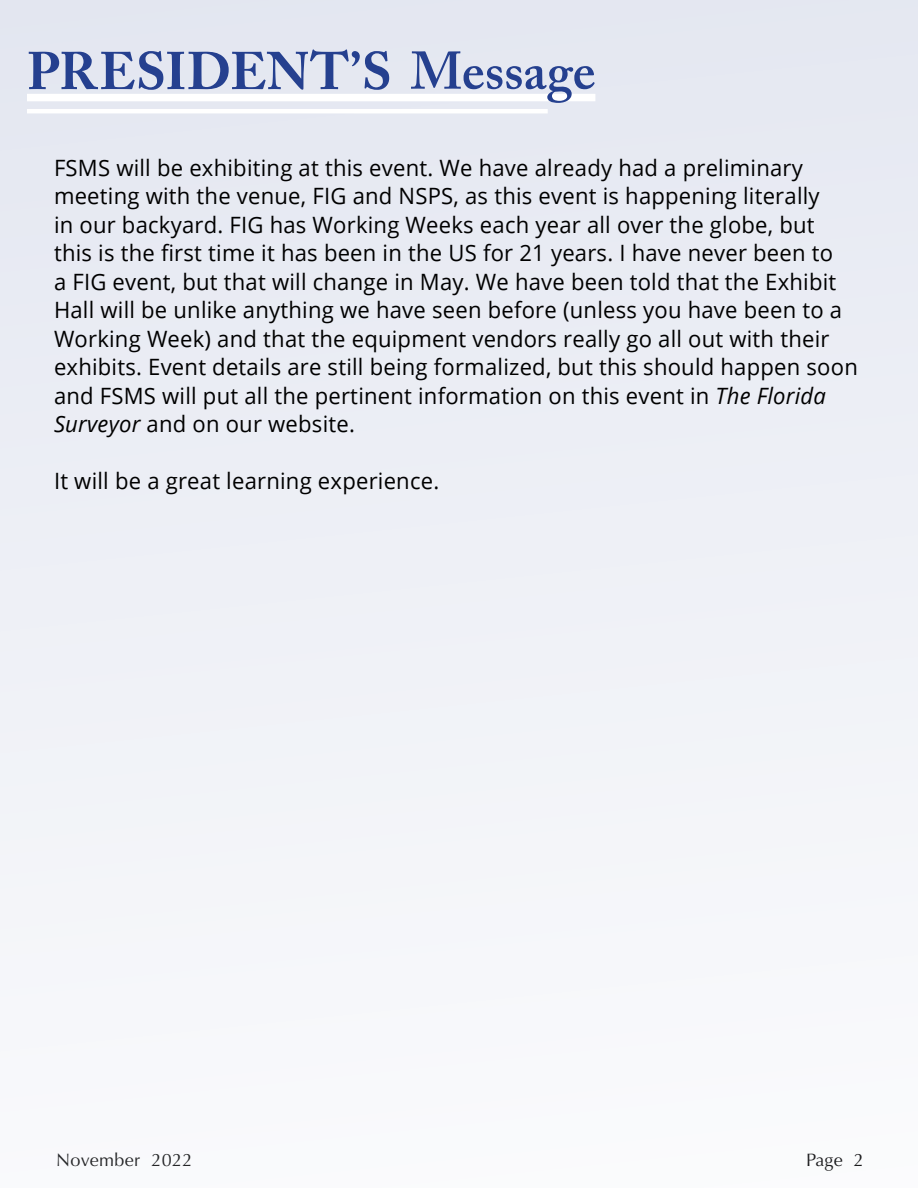
<style>
.page{position:relative;width:918px;height:1188px;background:#eff1f6}
.page>*{position:absolute;margin:0;border:0;box-sizing:border-box;transform-origin:0 0}
.t1{font:700 52.5px "Adobe Caslon Pro";letter-spacing:.005em;color:#25408f}
.t2{font:22.5px/28.5px "Open Sans";letter-spacing:.01em;color:#000}
.t3{font:18px "Optima";letter-spacing:.02em;color:#000}
.s1{font-weight:600}
.s2{font-style:italic}
</style>
<div class="page">
<hr style="left:27px;top:109px;width:521px;height:4px;background:#fff">
<div style="left:27px;top:94px;width:568px;height:7px;background:#fff"></div>
<h1 class="t1" style="left:27px;top:40px;width:570px">PRESIDENT’S <span class="s1">Message</span></h1>
<p class="t2" style="left:54px;top:153px;width:805px">FSMS will be exhibiting at this event. We have already had a preliminary meeting with the venue, FIG and NSPS, as this event is happening literally<br>in our backyard. FIG has Working Weeks each year all over the globe, but this is the first time it has been in the US for 21 years. I have never been to<br>a FIG event, but that will change in May. We have been told that the Exhibit Hall will be unlike anything we have seen before (unless you have been to a Working Week) and that the equipment vendors really go all out with their exhibits. Event details are still being formalized, but this should happen soon and FSMS will put all the pertinent information on this event in <span class="s2">The Florida Surveyor</span> and on our website.</p>
<p class="t2" style="left:54px;top:466px;width:387px">It will be a great learning experience.</p>
<p class="t3" style="left:56px;top:1149px;width:138px">November 2022</p>
<p class="t3" style="left:806px;top:1149px;width:59px">Page 2</p>
</div>
